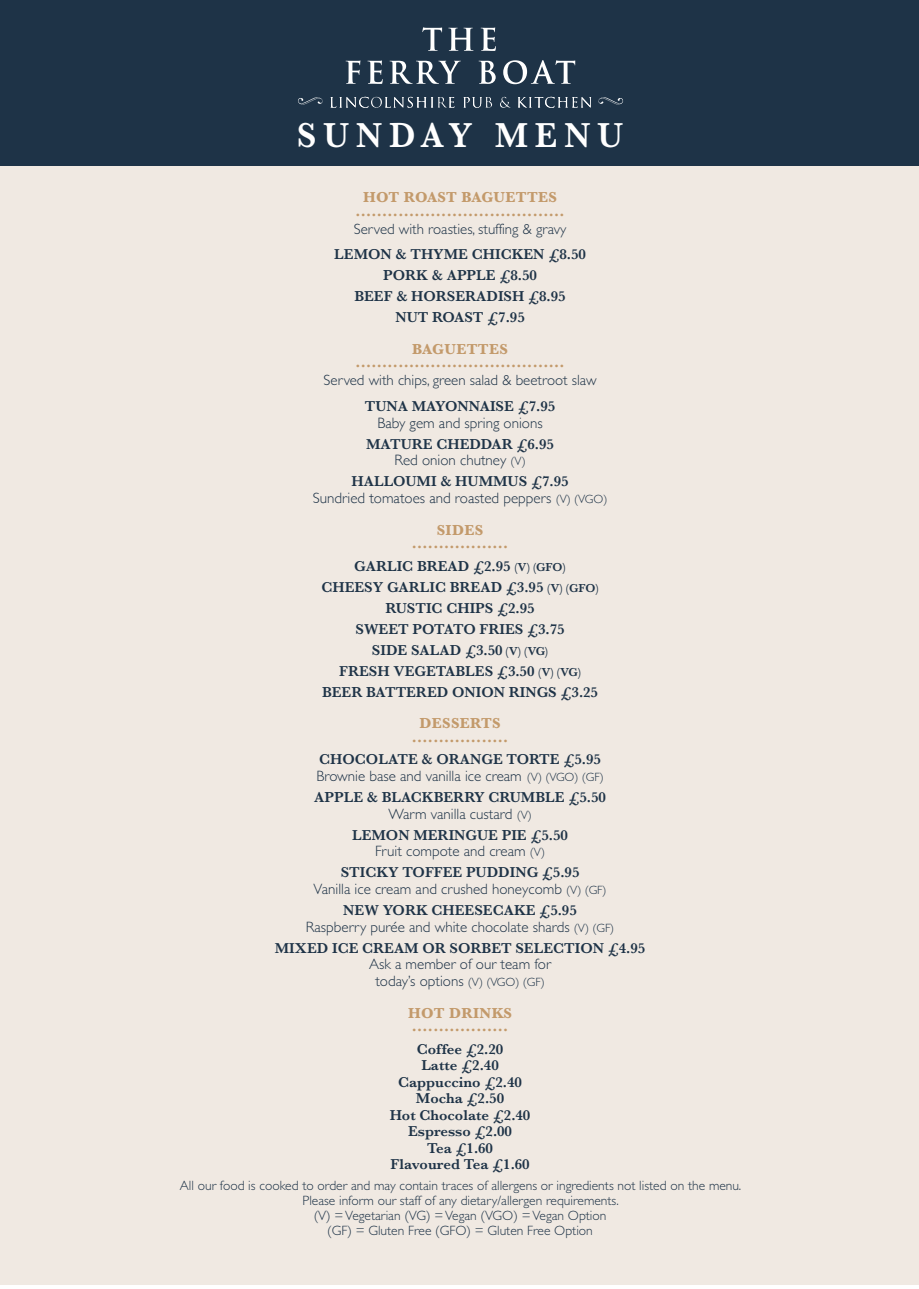
<style>
.page{position:relative;width:919px;height:1289px;background:#fff}
.page>*{position:absolute;margin:0;border:0;box-sizing:border-box;transform-origin:0 0}
.t1{font:600 36px "Baskerville";letter-spacing:.2em;color:#fff;scale:.95 1}
.t2{font:300 15px/16.6px "Gill Sans";color:#1e3347;text-align:center}
.t3{font:700 15px/13.5px "Baskerville";letter-spacing:.025em;color:#c39a6b;text-align:center}
.t4{font:600 14.85px/21px "Baskerville";color:#1e3347;text-align:center}
.t5{font:300 14.85px "Gill Sans";color:#1e3347}
.t6{font:300 13.5px/14.9px "Gill Sans";color:#1e3347;text-align:center}
.s1{font-size:12px}
</style>
<div class="page">
<div style="left:1px;top:0;width:917px;height:1284px;background:#f0e9e2"></div>
<div style="left:0;top:0;width:918px;height:165px;background:#1e3347"></div>
<svg style="left:422px;top:27px;width:20px;height:24px"></svg>
<svg style="left:448px;top:28px;width:25px;height:23px"></svg>
<svg style="left:480px;top:27px;width:16px;height:24px"></svg>
<svg style="left:345px;top:60px;width:15px;height:24px"></svg>
<svg style="left:367px;top:60px;width:15px;height:24px"></svg>
<svg style="left:389px;top:61px;width:72px;height:23px"></svg>
<svg style="left:478px;top:61px;width:17px;height:23px"></svg>
<svg style="left:503px;top:60px;width:72px;height:24px"></svg>
<svg style="left:598px;top:97px;width:25px;height:8px"></svg>
<svg style="left:298px;top:97px;width:24px;height:8px"></svg>
<svg style="left:500px;top:97px;width:10px;height:11px"></svg>
<svg style="left:463px;top:97px;width:29px;height:11px"></svg>
<svg style="left:518px;top:97px;width:73px;height:11px"></svg>
<svg style="left:330px;top:97px;width:124px;height:11px"></svg>
<h1 class="t1" style="left:297px;top:110px;width:345px">SUNDAY MENU</h1>
<p class="t3" style="left:355px;top:191px;width:211px">HOT ROAST BAGUETTES .......................................</p>
<p class="t5" style="left:354px;top:220px;width:214px">Served with roasties, stuffing &amp; gravy</p>
<p class="t4" style="left:334px;top:244px;width:253px">LEMON &amp; THYME CHICKEN £8.50<br>PORK &amp; APPLE £8.50<br>BEEF &amp; HORSERADISH £8.95<br>NUT ROAST £7.95</p>
<p class="t3" style="left:355px;top:342px;width:211px">BAGUETTES .......................................</p>
<p class="t5" style="left:323px;top:372px;width:274px">Served with chips, green salad &amp; beetroot slaw</p>
<p class="t4" style="left:365px;top:395px;width:192px">TUNA MAYONNAISE £7.95</p>
<p class="t2" style="left:377px;top:413px;width:167px">Baby gem and spring onions</p>
<p class="t4" style="left:366px;top:433px;width:189px">MATURE CHEDDAR £6.95</p>
<p class="t2" style="left:394px;top:451px;width:133px">Red onion chutney <span class="s1">(V)</span></p>
<p class="t4" style="left:351px;top:471px;width:218px">HALLOUMI &amp; HUMMUS £7.95</p>
<p class="t2" style="left:313px;top:489px;width:296px">Sundried tomatoes and roasted peppers <span class="s1">(V) (VGO)</span></p>
<p class="t3" style="left:412px;top:523px;width:98px">SIDES ..................</p>
<p class="t4" style="left:321px;top:555px;width:279px">GARLIC BREAD £2.95 <span class="s1">(V) (GFO)<br></span>CHEESY GARLIC BREAD £3.95 <span class="s1">(V) (GFO)<br></span>RUSTIC CHIPS £2.95<br>SWEET POTATO FRIES £3.75<br>SIDE SALAD £3.50 <span class="s1">(V) (VG)<br></span>FRESH VEGETABLES £3.50 <span class="s1">(V) (VG)<br></span>BEER BATTERED ONION RINGS £3.25</p>
<p class="t3" style="left:412px;top:716px;width:98px">DESSERTS ..................</p>
<p class="t4" style="left:319px;top:748px;width:283px">CHOCOLATE &amp; ORANGE TORTE £5.95</p>
<p class="t2" style="left:316px;top:767px;width:289px">Brownie base and vanilla ice cream <span class="s1">(V) (VGO) (GF)</span></p>
<p class="t4" style="left:314px;top:786px;width:293px">APPLE &amp; BLACKBERRY CRUMBLE £5.50</p>
<p class="t2" style="left:388px;top:805px;width:145px">Warm vanilla custard <span class="s1">(V)</span></p>
<p class="t4" style="left:352px;top:824px;width:217px">LEMON MERINGUE PIE £5.50</p>
<p class="t2" style="left:375px;top:843px;width:171px">Fruit compote and cream <span class="s1">(V)</span></p>
<p class="t4" style="left:340px;top:861px;width:240px">STICKY TOFFEE PUDDING £5.95</p>
<p class="t2" style="left:313px;top:880px;width:294px">Vanilla ice cream and crushed honeycomb <span class="s1">(V) (GF)</span></p>
<p class="t4" style="left:343px;top:899px;width:235px">NEW YORK CHEESECAKE £5.95</p>
<p class="t2" style="left:306px;top:918px;width:310px">Raspberry purée and white chocolate shards <span class="s1">(V) (GF)</span></p>
<p class="t4" style="left:275px;top:937px;width:372px">MIXED ICE CREAM OR SORBET SELECTION £4.95</p>
<p class="t2" style="left:369px;top:956px;width:183px">Ask a member of our team for today’s options <span class="s1">(V) (VGO) (GF)</span></p>
<p class="t3" style="left:408px;top:1006px;width:105px;text-align:left">HOT DRINKS ..................</p>
<p class="t4" style="left:389px;top:1040px;width:142px;line-height:16.5px">Coffee £2.20<br>Latte £2.40<br>Cappuccino £2.40<br>Mocha £2.50<br>Hot Chocolate £2.40<br>Espresso £2.00<br>Tea £1.60<br>Flavoured Tea £1.60</p>
<p class="t6" style="left:180px;top:1178px;width:563px">All our food is cooked to order and may contain traces of allergens or ingredients not listed on the menu.<br>Please inform our staff of any dietary/allergen requirements.<br>(V) = Vegetarian (VG) = Vegan (VGO) = Vegan Option<br>(GF) = Gluten Free (GFO) = Gluten Free Option</p>
</div>
